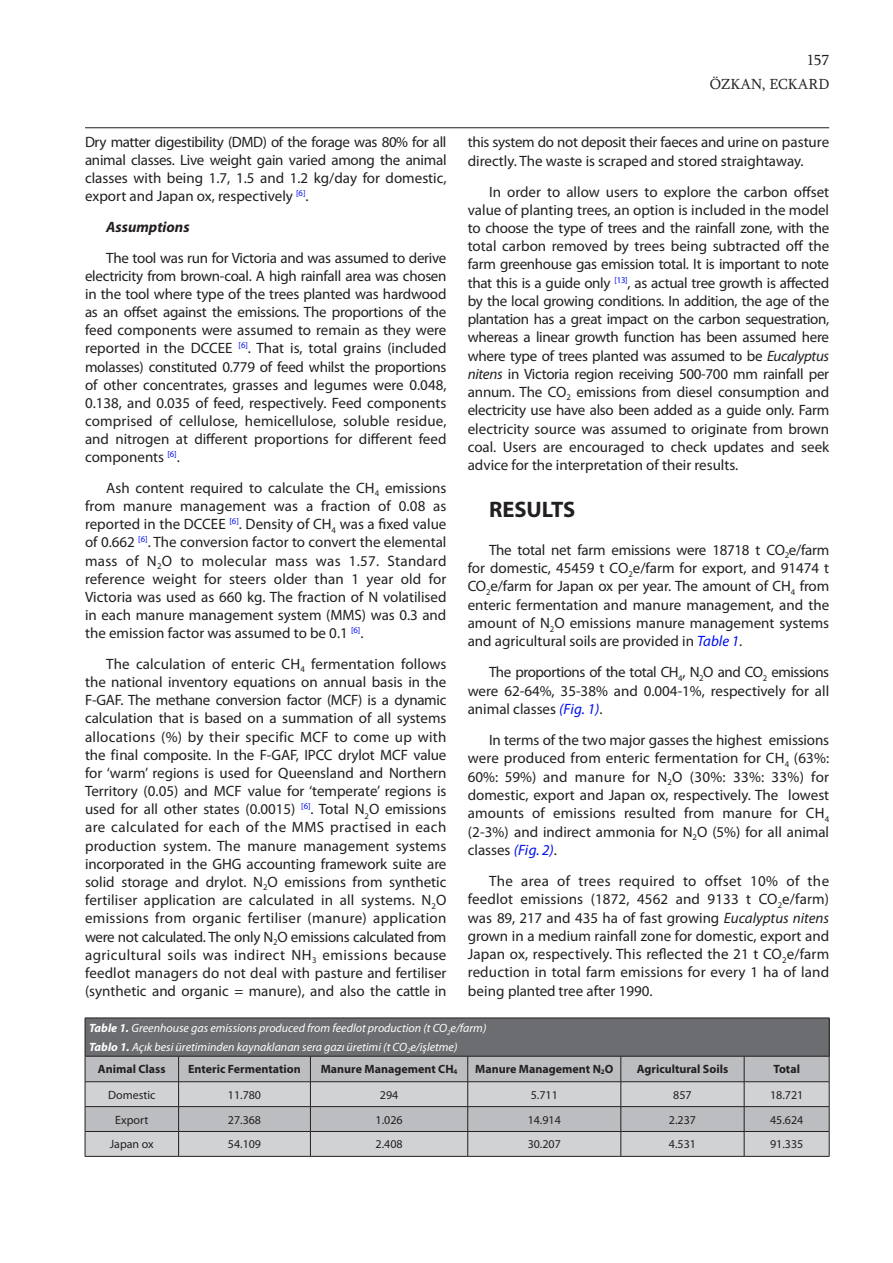
<style>
.page{position:relative;width:893px;height:1263px;background:#fff}
.page>*{position:absolute;margin:0;border:0;box-sizing:border-box;transform-origin:0 0}
.ANA_BASLIK{font:700 22.5px "Myriad Pro";color:#231f20}
.METIN{font:15px/18.1px "Myriad Pro";color:#231f20;text-align:justify}
.UST_BILGI_SAG{font:15px "Sylfaen";color:#231f20}
.METIN-2{font:italic 700 15px "Myriad Pro";color:#231f20}
.sag_numara{font:15px "Sylfaen";color:#231f20}
.TABLO{font:italic 12px "Myriad Pro";color:#fff}
.TABLO-2{font:12px "Myriad Pro";color:#231f20}
.TABLO-3{font:700 12px "Myriad Pro";color:#231f20}
.s1{font-style:italic}
.s2{font-style:italic;color:#000def}
.s3{font-weight:700}
</style>
<div class="page">
<hr style="left:85px;top:127px;width:744px;height:1px;background:#231f20">
<div style="left:85px;top:1018px;width:744px;height:38px;background:#6c6d70"></div>
<hr style="left:85px;top:1018px;width:94px;height:1px;background:#231f20">
<hr style="left:85px;top:1018px;width:1px;height:38px;background:#231f20">
<hr style="left:179px;top:1018px;width:131px;height:1px;background:#231f20">
<hr style="left:310px;top:1018px;width:158px;height:1px;background:#231f20">
<hr style="left:468px;top:1018px;width:153px;height:1px;background:#231f20">
<hr style="left:621px;top:1018px;width:123px;height:1px;background:#231f20">
<hr style="left:744px;top:1018px;width:85px;height:1px;background:#231f20">
<hr style="left:829px;top:1018px;width:1px;height:38px;background:#231f20">
<svg style="left:85px;top:1056px;width:745px;height:100px"></svg>
<hr style="left:85px;top:1156px;width:94px;height:1px;background:#231f20">
<hr style="left:179px;top:1156px;width:131px;height:1px;background:#231f20">
<hr style="left:310px;top:1156px;width:158px;height:1px;background:#231f20">
<hr style="left:468px;top:1156px;width:153px;height:1px;background:#231f20">
<hr style="left:621px;top:1156px;width:123px;height:1px;background:#231f20">
<hr style="left:744px;top:1156px;width:85px;height:1px;background:#231f20">
<p class="sag_numara" style="left:807px;top:50px;width:24px">157</p>
<p class="UST_BILGI_SAG" style="left:710px;top:74px;width:121px">ÖZKAN, ECKARD</p>
<p class="METIN" style="left:85px;top:133px;width:363px">Dry matter digestibility (DMD) of the forage was 80% for all animal classes. Live weight gain varied among the animal classes with being 1.7, 1.5 and 1.2 kg/day for domestic, export and Japan ox, respectively <sup>[6]</sup>.</p>
<p class="METIN-2" style="left:106px;top:217px;width:85px">Assumptions</p>
<p class="METIN" style="left:85px;top:248px;width:363px;text-indent:21px">The tool was run for Victoria and was assumed to derive electricity from brown-coal. A high rainfall area was chosen in the tool where type of the trees planted was hardwood as an offset against the emissions. The proportions of the feed components were assumed to remain as they were reported in the DCCEE <sup>[6]</sup>. That is, total grains (included molasses) constituted 0.779 of feed whilst the proportions of other concentrates, grasses and legumes were 0.048, 0.138, and 0.035 of feed, respectively. Feed components comprised of cellulose, hemicellulose, soluble residue, and nitrogen at different proportions for different feed components <sup>[6]</sup>.</p>
<p class="METIN" style="left:85px;top:479px;width:363px;text-indent:21px">Ash content required to calculate the CH<sub>4</sub> emissions from manure management was a fraction of 0.08 as reported in the DCCEE <sup>[6]</sup>. Density of CH<sub>4</sub> was a fixed value of 0.662 <sup>[6]</sup>. The conversion factor to convert the elemental mass of N<sub>2</sub>O to molecular mass was 1.57. Standard reference weight for steers older than 1 year old for Victoria was used as 660 kg. The fraction of N volatilised in each manure management system (MMS) was 0.3 and the emission factor was assumed to be 0.1 <sup>[6]</sup>.</p>
<p class="METIN" style="left:85px;top:654px;width:363px;text-indent:21px">The calculation of enteric CH<sub>4</sub> fermentation follows the national inventory equations on annual basis in the F-GAF. The methane conversion factor (MCF) is a dynamic calculation that is based on a summation of all systems allocations (%) by their specific MCF to come up with the final composite. In the F-GAF, IPCC drylot MCF value for ‘warm’ regions is used for Queensland and Northern Territory (0.05) and MCF value for ‘temperate’ regions is used for all other states (0.0015) <sup>[6]</sup>. Total N<sub>2</sub>O emissions are calculated for each of the MMS practised in each production system. The manure management systems incorporated in the GHG accounting framework suite are solid storage and drylot. N<sub>2</sub>O emissions from synthetic fertiliser application are calculated in all systems. N<sub>2</sub>O emissions from organic fertiliser (manure) application were not calculated. The only N<sub>2</sub>O emissions calculated from agricultural soils was indirect NH<sub>3</sub> emissions because feedlot managers do not deal with pasture and fertiliser (synthetic and organic = manure), and also the cattle in</p>
<p class="METIN" style="left:468px;top:133px;width:363px">this system do not deposit their faeces and urine on pasture directly. The waste is scraped and stored straightaway.</p>
<p class="METIN" style="left:468px;top:182px;width:363px;text-indent:21px">In order to allow users to explore the carbon offset value of planting trees, an option is included in the model to choose the type of trees and the rainfall zone, with the total carbon removed by trees being subtracted off the farm greenhouse gas emission total. It is important to note that this is a guide only <sup>[13]</sup>, as actual tree growth is affected by the local growing conditions. In addition, the age of the plantation has a great impact on the carbon sequestration, whereas a linear growth function has been assumed here where type of trees planted was assumed to be <span class="s1">Eucalyptus nitens</span> in Victoria region receiving 500-700 mm rainfall per annum. The CO<sub>2</sub> emissions from diesel consumption and electricity use have also been added as a guide only. Farm electricity source was assumed to originate from brown coal. Users are encouraged to check updates and seek advice for the interpretation of their results.</p>
<p class="ANA_BASLIK" style="left:489px;top:494px;width:88px">RESULTS</p>
<p class="METIN" style="left:468px;top:540px;width:363px;text-indent:21px">The total net farm emissions were 18718 t CO<sub>2</sub>e/farm for domestic, 45459 t CO<sub>2</sub>e/farm for export, and 91474 t CO<sub>2</sub>e/farm for Japan ox per year. The amount of CH<sub>4</sub> from enteric fermentation and manure management, and the amount of N<sub>2</sub>O emissions manure management systems and agricultural soils are provided in <span class="s2">Table 1</span>.</p>
<p class="METIN" style="left:468px;top:663px;width:363px;text-indent:21px">The proportions of the total CH<sub>4</sub>, N<sub>2</sub>O and CO<sub>2</sub> emissions were 62-64%, 35-38% and 0.004-1%, respectively for all animal classes <span class="s2">(Fig. 1)</span>.</p>
<p class="METIN" style="left:468px;top:731px;width:363px;text-indent:21px">In terms of the two major gasses the highest emissions were produced from enteric fermentation for CH<sub>4</sub> (63%:<br>60%: 59%) and manure for N<sub>2</sub>O (30%: 33%: 33%) for domestic, export and Japan ox, respectively. The lowest amounts of emissions resulted from manure for CH<sub>4 </sub>(2-3%) and indirect ammonia for N<sub>2</sub>O (5%) for all animal classes <span class="s2">(Fig. 2)</span>.</p>
<p class="METIN" style="left:468px;top:871px;width:363px;text-indent:21px">The area of trees required to offset 10% of the feedlot emissions (1872, 4562 and 9133 t CO<sub>2</sub>e/farm) was 89, 217 and 435 ha of fast growing <span class="s1">Eucalyptus nitens </span>grown in a medium rainfall zone for domestic, export and Japan ox, respectively. This reflected the 21 t CO<sub>2</sub>e/farm reduction in total farm emissions for every 1 ha of land being planted tree after 1990.</p>
<p class="TABLO" style="left:89px;top:1021px;width:399px"><span class="s3">Table 1.</span> Greenhouse gas emissions produced from feedlot production (t CO<sub>2</sub>e/farm)</p>
<p class="TABLO" style="left:89px;top:1039px;width:370px"><span class="s3">Tablo 1.</span> Açık besi üretiminden kaynaklanan sera gazı üretimi (t CO<sub>2</sub>e/işletme)</p>
<p class="TABLO-3" style="left:98px;top:1061px;width:69px">Animal Class</p>
<p class="TABLO-3" style="left:188px;top:1061px;width:114px">Enteric Fermentation</p>
<p class="TABLO-3" style="left:321px;top:1061px;width:138px">Manure Management CH<sub>4</sub></p>
<p class="TABLO-3" style="left:475px;top:1061px;width:140px">Manure Management N<sub>2</sub>O</p>
<p class="TABLO-3" style="left:637px;top:1061px;width:93px">Agricultural Soils</p>
<p class="TABLO-3" style="left:773px;top:1061px;width:28px">Total</p>
<p class="TABLO-2" style="left:108px;top:1087px;width:49px">Domestic</p>
<p class="TABLO-2" style="left:228px;top:1087px;width:35px">11.780</p>
<p class="TABLO-2" style="left:380px;top:1087px;width:20px">294</p>
<p class="TABLO-2" style="left:531px;top:1087px;width:29px">5.711</p>
<p class="TABLO-2" style="left:673px;top:1087px;width:20px">857</p>
<p class="TABLO-2" style="left:770px;top:1087px;width:35px">18.721</p>
<p class="TABLO-2" style="left:115px;top:1112px;width:35px">Export</p>
<p class="TABLO-2" style="left:228px;top:1112px;width:35px">27.368</p>
<p class="TABLO-2" style="left:376px;top:1112px;width:29px">1.026</p>
<p class="TABLO-2" style="left:528px;top:1112px;width:35px">14.914</p>
<p class="TABLO-2" style="left:669px;top:1112px;width:29px">2.237</p>
<p class="TABLO-2" style="left:770px;top:1112px;width:35px">45.624</p>
<p class="TABLO-2" style="left:110px;top:1137px;width:46px">Japan ox</p>
<p class="TABLO-2" style="left:228px;top:1137px;width:35px">54.109</p>
<p class="TABLO-2" style="left:376px;top:1137px;width:29px">2.408</p>
<p class="TABLO-2" style="left:528px;top:1137px;width:35px">30.207</p>
<p class="TABLO-2" style="left:669px;top:1137px;width:29px">4.531</p>
<p class="TABLO-2" style="left:770px;top:1137px;width:35px">91.335</p>
</div>
